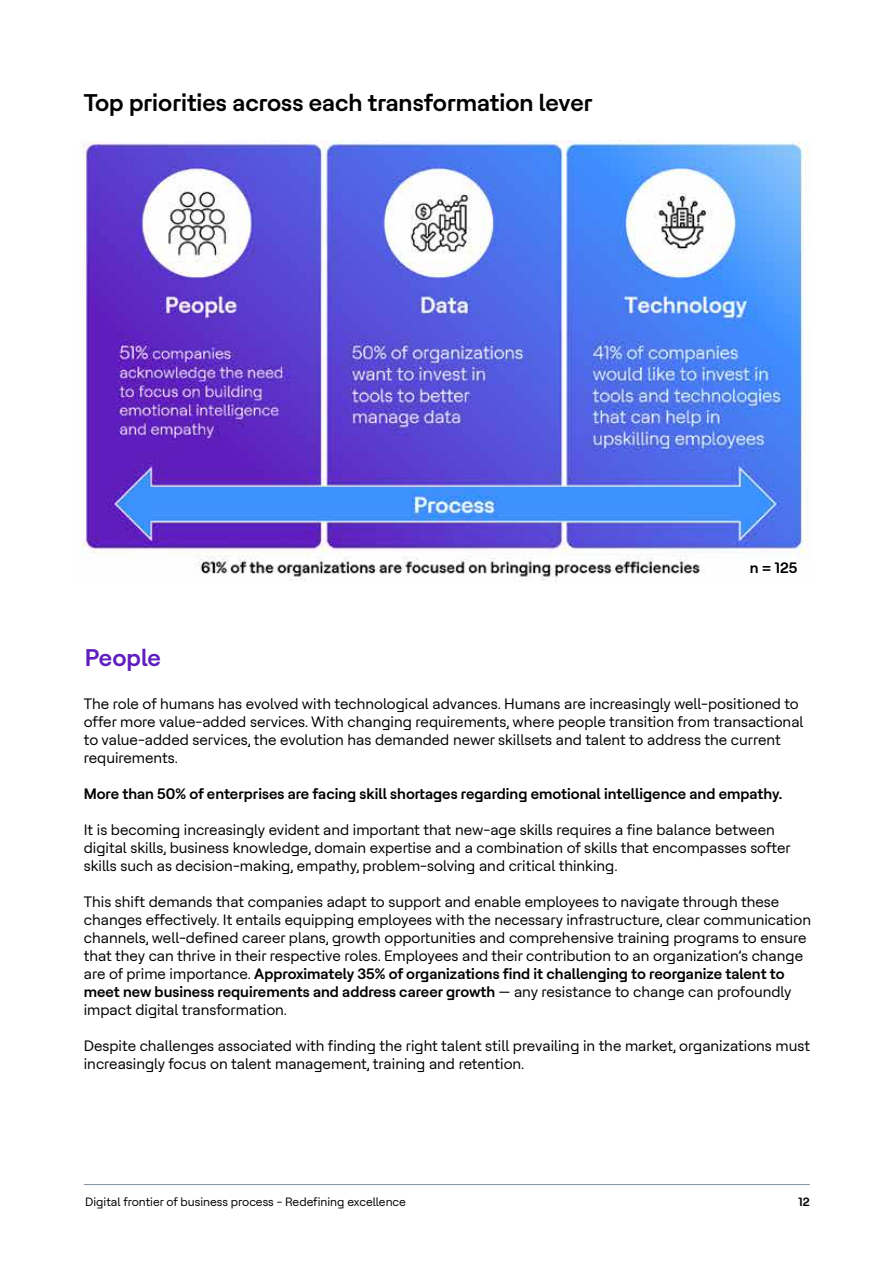
<style>
.page{position:relative;width:893px;height:1263px;background:#fff}
.page>*{position:absolute;margin:0;border:0;box-sizing:border-box;transform-origin:0 0}
.t1{font:700 24px "HCL Tech Roobert";color:#000}
.t2{font:700 24px "HCL Tech Roobert";color:#5f1ebe}
.t3{font:15px/18px "HCL Tech Roobert";color:#000}
.t4{font:700 15px "HCL Tech Roobert";color:#000}
.t5{font:12px "HCL Tech Roobert";color:#000}
.t6{font:700 12px "HCL Tech Roobert";color:#000}
.s1{font-weight:700}
</style>
<div class="page">
<hr style="left:84px;top:1184px;width:726px;height:1px;background:#8291a0">
<img style="left:81px;top:140px;width:728px;height:442px">
<h1 class="t1" style="left:84px;top:85px;width:510px">Top priorities across each transformation lever</h1>
<h1 class="t2" style="left:85px;top:640px;width:78px">People</h1>
<p class="t4" style="left:750px;top:557px;width:49px">n = 125</p>
<p class="t3" style="left:84px;top:694px;width:721px">The role of humans has evolved with technological advances. Humans are increasingly well-positioned to offer more value-added services. With changing requirements, where people transition from transactional to value-added services, the evolution has demanded newer skillsets and talent to address the current requirements.</p>
<p class="t4" style="left:84px;top:783px;width:700px">More than 50% of enterprises are facing skill shortages regarding emotional intelligence and empathy.</p>
<p class="t3" style="left:84px;top:820px;width:708px">It is becoming increasingly evident and important that new-age skills requires a fine balance between digital skills, business knowledge, domain expertise and a combination of skills that encompasses softer skills such as decision-making, empathy, problem-solving and critical thinking.</p>
<p class="t3" style="left:84px;top:892px;width:729px">This shift demands that companies adapt to support and enable employees to navigate through these changes effectively. It entails equipping employees with the necessary infrastructure, clear communication channels, well-defined career plans, growth opportunities and comprehensive training programs to ensure that they can thrive in their respective roles. Employees and their contribution to an organization’s change are of prime importance. <span class="s1">Approximately 35% of organizations find it challenging to reorganize talent to meet new business requirements and address career growth</span> — any resistance to change can profoundly impact digital transformation.</p>
<p class="t3" style="left:84px;top:1036px;width:728px">Despite challenges associated with finding the right talent still prevailing in the market, organizations must increasingly focus on talent management, training and retention.</p>
<p class="t5" style="left:85px;top:1193px;width:322px">Digital frontier of business process - Redefining excellence</p>
<p class="t6" style="left:798px;top:1193px;width:13px">12</p>
</div>
